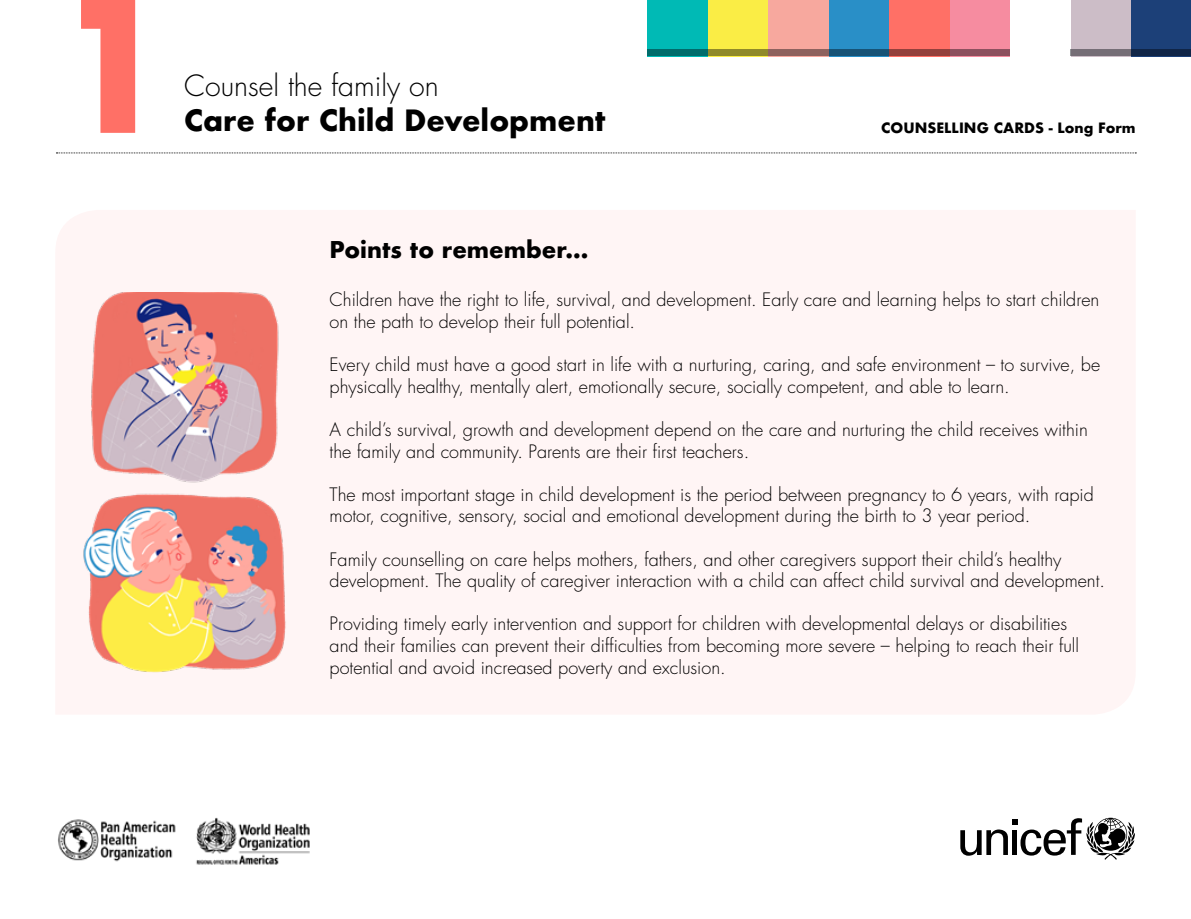
<style>
.page{position:relative;width:1191px;height:919px;background:#fff}
.page>*{position:absolute;margin:0;border:0;box-sizing:border-box;transform-origin:0 0}
.t1{font:700 177px "Futura";color:#ff7066}
.t2{font:700 28.5px "Futura";color:#000}
.t3{font:300 28.5px "Futura";color:#000}
.t4{font:700 22.5px "Futura";color:#000}
.t5{font:300 18px/21.6px "Futura";color:#000}
.t6{font:700 13.95px "Futura";color:#000}
</style>
<div class="page">
<div style="left:1130px;top:0;width:61px;height:56px;background:#1c4078"></div>
<div style="left:828px;top:0;width:61px;height:56px;background:#298fc7"></div>
<div style="left:1070px;top:0;width:60px;height:56px;background:#ccbdc7"></div>
<div style="left:949px;top:0;width:61px;height:56px;background:#f68ca0"></div>
<div style="left:889px;top:0;width:60px;height:56px;background:#ff7066"></div>
<div style="left:768px;top:0;width:60px;height:56px;background:#f7a89e"></div>
<div style="left:707px;top:0;width:61px;height:56px;background:#faed45"></div>
<div style="left:647px;top:0;width:61px;height:56px;background:#00bab5"></div>
<svg style="left:647px;top:50px;width:363px;height:6px;background:#635f55"></svg>
<svg style="left:1070px;top:50px;width:121px;height:6px"></svg>
<img style="left:90px;top:292px;width:189px;height:188px">
<img style="left:83px;top:480px;width:204px;height:193px">
<svg style="left:56px;top:152px;width:1080px;height:1px"></svg>
<img style="left:58px;top:817px;width:252px;height:47px">
<svg style="left:960px;top:817px;width:175px;height:42px"></svg>
<h1 class="t1" style="left:54px;top:-62px;width:122px">1</h1>
<h2 class="t3" style="left:184px;top:68px;width:256px">Counsel the family on</h2>
<h2 class="t2" style="left:184px;top:99px;width:423px">Care for Child Development</h2>
<p class="t6" style="left:881px;top:117px;width:256px">COUNSELLING CARDS - Long Form</p>
<p class="t4" style="left:330px;top:234px;width:260px">Points to remember...</p>
<p class="t5" style="left:330px;top:289px;width:771px">Children have the right to life, survival, and development. Early care and learning helps to start children on the path to develop their full potential.</p>
<p class="t5" style="left:330px;top:354px;width:772px">Every child must have a good start in life with a nurturing, caring, and safe environment – to survive, be physically healthy, mentally alert, emotionally secure, socially competent, and able to learn.</p>
<p class="t5" style="left:330px;top:419px;width:759px">A child’s survival, growth and development depend on the care and nurturing the child receives within the family and community. Parents are their first teachers.</p>
<p class="t5" style="left:330px;top:483px;width:765px">The most important stage in child development is the period between pregnancy to 6 years, with rapid motor, cognitive, sensory, social and emotional development during the birth to 3 year period.</p>
<p class="t5" style="left:330px;top:548px;width:777px">Family counselling on care helps mothers, fathers, and other caregivers support their child’s healthy development. The quality of caregiver interaction with a child can affect child survival and development.</p>
<p class="t5" style="left:330px;top:613px;width:751px">Providing timely early intervention and support for children with developmental delays or disabilities and their families can prevent their difficulties from becoming more severe – helping to reach their full potential and avoid increased poverty and exclusion.</p>
</div>
